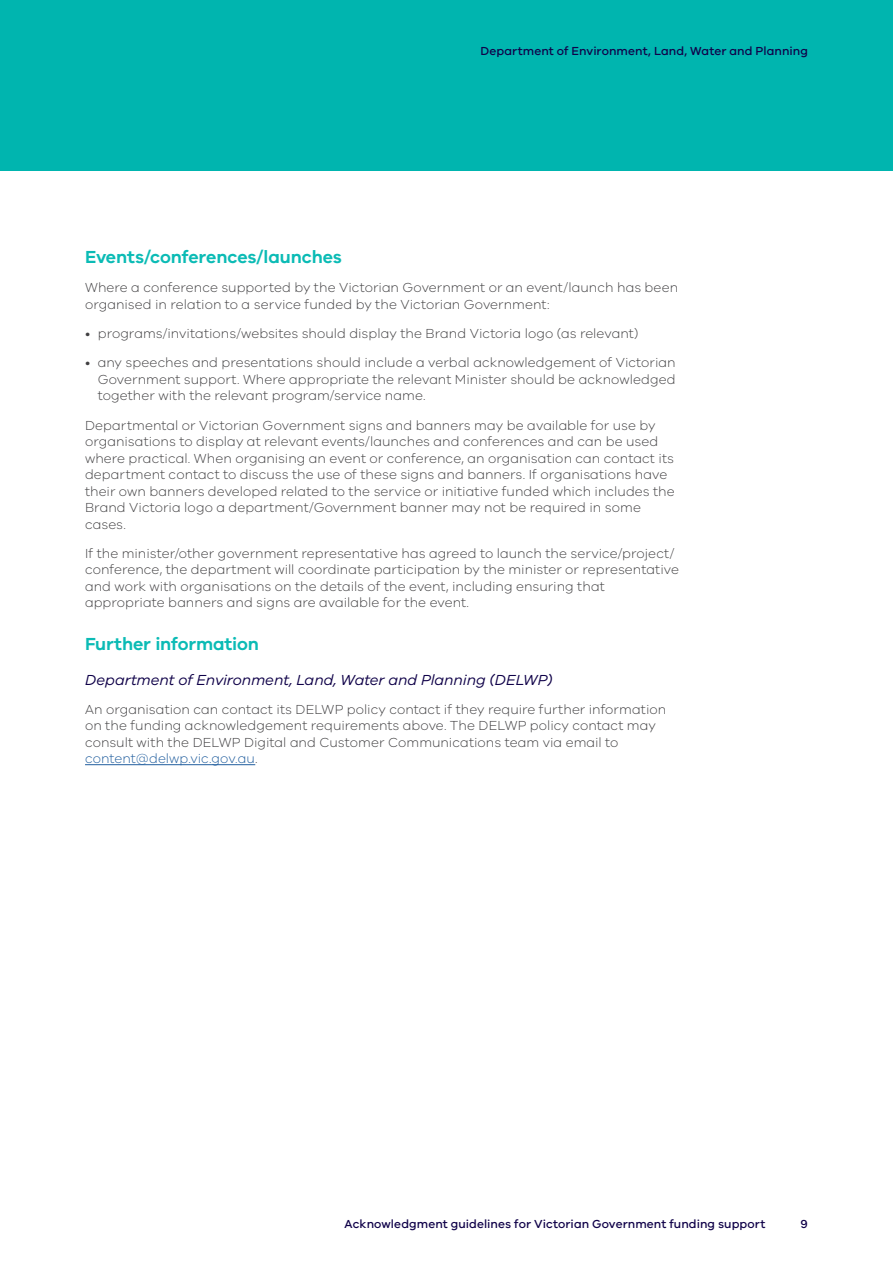
<style>
.page{position:relative;width:893px;height:1263px;background:#fff}
.page>*{position:absolute;margin:0;border:0;box-sizing:border-box;transform-origin:0 0}
.t1{font:600 18px "VIC";letter-spacing:-.005em;color:#0bbbb5}
.t2{font:italic 15px "VIC";letter-spacing:-.005em;color:#100249}
.t3{font:300 13.5px/16.5px "VIC";letter-spacing:.005em;color:#414042}
.t4{font:500 12px "VIC";letter-spacing:.005em;color:#100249}
.s1{color:#215e9e}
</style>
<div class="page">
<div style="left:0;top:0;width:893px;height:170px;background:#00b5af"></div>
<hr style="left:85px;top:764px;width:170px;height:1px;background:#215e9e">
<p class="t4" style="left:480px;top:43px;width:329px">Department of Environment, Land, Water and Planning</p>
<h1 class="t1" style="left:85px;top:246px;width:258px">Events/conferences/launches</h1>
<p class="t3" style="left:85px;top:279px;width:595px">Where a conference supported by the Victorian Government or an event/launch has been organised in relation to a service funded by the Victorian Government:</p>
<p class="t3" style="left:85px;top:325px;width:555px">• programs/invitations/websites should display the Brand Victoria logo (as relevant)</p>
<p class="t3" style="left:98px;top:354px;width:579px;text-align:justify;text-indent:-13px">• any speeches and presentations should include a verbal acknowledgement of Victorian Government support. Where appropriate the relevant Minister should be acknowledged together with the relevant program/service name.</p>
<p class="t3" style="left:85px;top:416px;width:591px">Departmental or Victorian Government signs and banners may be available for use by organisations to display at relevant events/launches and conferences and can be used where practical. When organising an event or conference, an organisation can contact its department contact to discuss the use of these signs and banners. If organisations have their own banners developed related to the service or initiative funded which includes the Brand Victoria logo a department/Government banner may not be required in some cases.</p>
<p class="t3" style="left:85px;top:544px;width:595px">If the minister/other government representative has agreed to launch the service/project/ conference, the department will coordinate participation by the minister or representative and work with organisations on the details of the event, including ensuring that appropriate banners and signs are available for the event.</p>
<h1 class="t1" style="left:85px;top:632px;width:175px">Further information</h1>
<p class="t2" style="left:85px;top:670px;width:469px">Department of Environment, Land, Water and Planning (DELWP)</p>
<p class="t3" style="left:85px;top:701px;width:583px">An organisation can contact its DELWP policy contact if they require further information on the funding acknowledgement requirements above. The DELWP policy contact may consult with the DELWP Digital and Customer Communications team via email to <span class="s1">content@delwp.vic.gov.au</span>.</p>
<p class="t4" style="left:345px;top:1217px;width:422px">Acknowledgment guidelines for Victorian Government funding support</p>
<p class="t4" style="left:801px;top:1217px;width:9px">9</p>
</div>
